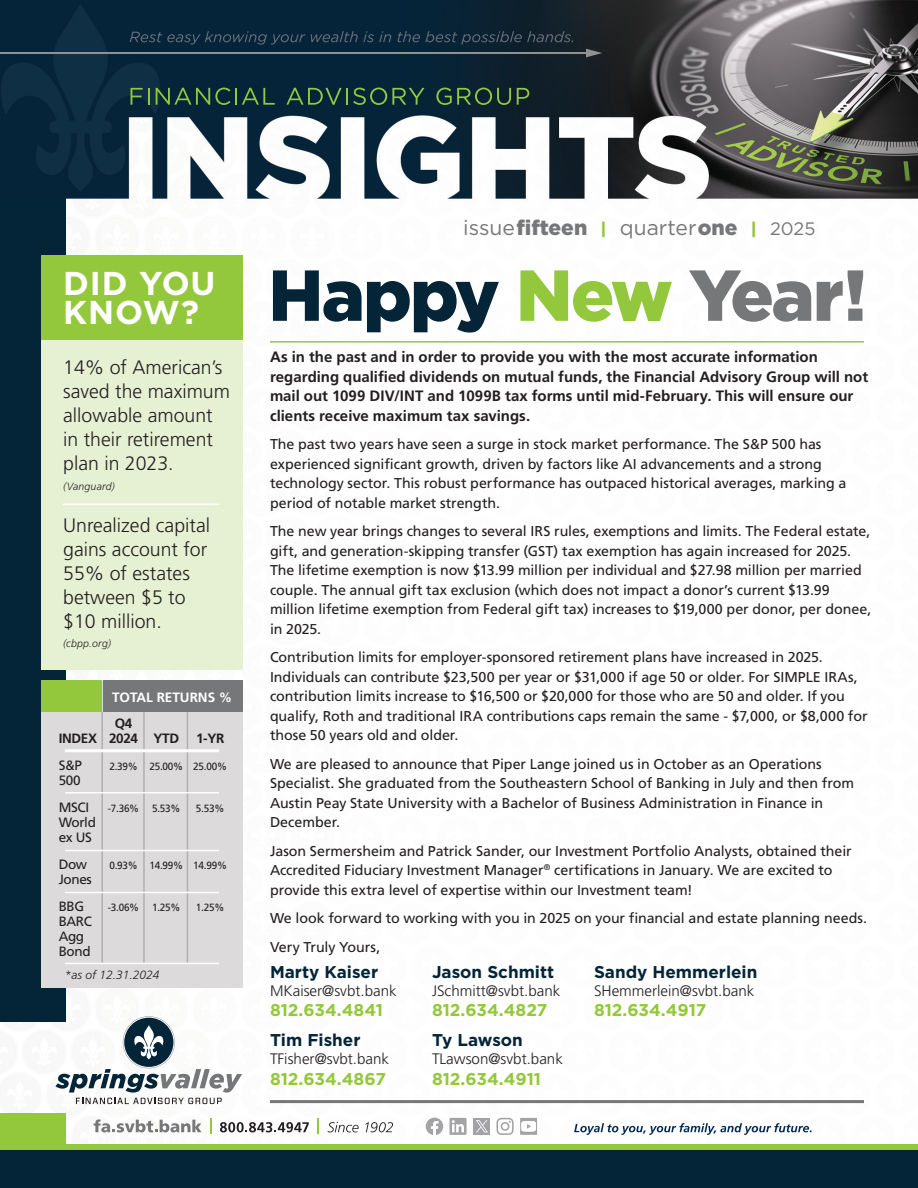
<style>
.page{position:relative;width:918px;height:1188px;background:#fff}
.page>*{position:absolute;margin:0;border:0;box-sizing:border-box;transform-origin:0 0}
.t1{font:900 72px "Gotham";letter-spacing:-.025em;color:#042438}
.t2{font:700 33px/28.5px "Gotham";letter-spacing:.025em;color:#fff}
.t3{font:21px "Gotham";color:#767779}
.t4{font:300 19.5px/24px "Frutiger";color:#231f20}
.t5{font:700 17.1px "Gotham";color:#94c83c}
.t6{font:700 17.1px "Gotham";color:#042438}
.t7{font:300 15.15px "Frutiger";color:#231f20}
.t8{font:700 15px/19.5px "Frutiger";color:#231f20}
.t9{font:14.25px/19.5px "Frutiger";letter-spacing:-.005em;color:#231f20}
.t10{font:13.5px/15px "Frutiger";letter-spacing:-.025em;color:#231f20}
.t11{font:700 13.5px/15px "Frutiger";letter-spacing:-.025em;color:#231f20;text-align:center}
.t12{font:700 13.5px "Frutiger";color:#fff}
.t13{font:italic 300 12px "Frutiger";color:#231f20}
.t14{font:10.5px "Frutiger";letter-spacing:-.025em;color:#231f20;scale:.95 1}
.t15{font:italic 300 10.5px "Frutiger";letter-spacing:.02em;color:#231f20}
.s1{font-weight:900}
.s2{font-weight:700;font-size:16.8px;color:#94c83c}
.s3{font-size:18px}
.s4{color:#94c83c}
.s5{color:#767779}
</style>
<div class="page">
<img style="left:0;top:0;width:918px;height:1135px">
<svg style="left:94px;top:1119px;width:108px;height:13px"></svg>
<svg style="left:210px;top:1118px;width:1px;height:16px"></svg>
<svg style="left:220px;top:1122px;width:89px;height:10px"></svg>
<svg style="left:318px;top:1118px;width:1px;height:16px"></svg>
<svg style="left:328px;top:1122px;width:31px;height:10px"></svg>
<svg style="left:365px;top:1122px;width:28px;height:10px"></svg>
<svg style="left:574px;top:1123px;width:238px;height:12px"></svg>
<div style="left:0;top:1113px;width:66px;height:57px;background:#94c83c"></div>
<div style="left:0;top:1144px;width:918px;height:44px;background:#94c83c"></div>
<div style="left:0;top:1150px;width:918px;height:38px;background:#042438"></div>
<svg style="left:131px;top:88px;width:19px;height:17px"></svg>
<svg style="left:156px;top:88px;width:119px;height:17px"></svg>
<svg style="left:286px;top:88px;width:139px;height:17px"></svg>
<svg style="left:436px;top:88px;width:75px;height:17px"></svg>
<svg style="left:517px;top:88px;width:12px;height:17px"></svg>
<svg style="left:130px;top:31px;width:175px;height:14px"></svg>
<svg style="left:311px;top:31px;width:80px;height:11px"></svg>
<svg style="left:398px;top:31px;width:175px;height:14px"></svg>
<hr style="left:0;top:52px;width:589px;height:2px;background:#919093">
<svg style="left:586px;top:49px;width:16px;height:8px"></svg>
<div style="left:0;top:195px;width:66px;height:827px;background:#042438"></div>
<div style="left:450px;top:1118px;width:17px;height:17px;background:#a3a3a5"></div>
<svg style="left:452px;top:1120px;width:12px;height:12px"></svg>
<svg style="left:496px;top:1118px;width:18px;height:17px"></svg>
<svg style="left:520px;top:1118px;width:17px;height:17px"></svg>
<svg style="left:426px;top:1118px;width:17px;height:17px"></svg>
<div style="left:473px;top:1118px;width:17px;height:17px;background:#a3a3a5"></div>
<svg style="left:476px;top:1120px;width:12px;height:12px"></svg>
<hr style="left:270px;top:1100px;width:594px;height:3px;background:#767779">
<svg style="left:56px;top:1016px;width:186px;height:88px"></svg>
<div style="left:41px;top:681px;width:202px;height:307px;background:#dcdadb"></div>
<div style="left:41px;top:259px;width:202px;height:411px;background:#e6f1d4"></div>
<div style="left:41px;top:255px;width:202px;height:84px;background:#94c83c"></div>
<hr style="left:63px;top:504px;width:156px;height:1px;background:#fff">
<hr style="left:101px;top:712px;width:2px;height:251px;background:#b0afb1">
<hr style="left:143px;top:712px;width:2px;height:251px;background:#b0afb1">
<hr style="left:187px;top:712px;width:1px;height:251px;background:#b0afb1">
<div style="left:103px;top:681px;width:140px;height:31px;background:#767779"></div>
<div style="left:41px;top:681px;width:60px;height:31px;background:#94c83c"></div>
<hr style="left:65px;top:749px;width:154px;height:3px;background:#fff">
<hr style="left:65px;top:792px;width:154px;height:2px;background:#fff">
<hr style="left:65px;top:850px;width:154px;height:1px;background:#fff">
<hr style="left:65px;top:892px;width:154px;height:1px;background:#fff">
<hr style="left:65px;top:963px;width:154px;height:1px;background:#fff">
<hr style="left:270px;top:341px;width:594px;height:2px;background:#94c83c">
<h2 class="t2" style="left:63px;top:269px;width:154px">DID YOU<br>KNOW?</h2>
<h3 class="t4" style="left:63px;top:356px;width:168px">14% of American’s saved the maximum allowable amount in their retirement plan in 2023.</h3>
<p class="t15" style="left:63px;top:480px;width:53px">(Vanguard)</p>
<h3 class="t4" style="left:63px;top:513px;width:148px">Unrealized capital gains account for<br>55% of estates between $5 to $10 million.</h3>
<p class="t15" style="left:63px;top:637px;width:49px">(cbpp.org)</p>
<p class="t11" style="left:59px;top:731px;width:40px">INDEX</p>
<p class="t10" style="left:59px;top:758px;width:25px">S&amp;P<br>500</p>
<p class="t10" style="left:59px;top:800px;width:39px">MSCI<br>World ex US</p>
<p class="t10" style="left:59px;top:857px;width:35px">Dow<br>Jones</p>
<p class="t10" style="left:59px;top:899px;width:35px">BBG<br>BARC<br>Agg<br>Bond</p>
<p class="t12" style="left:112px;top:690px;width:122px">TOTAL RETURNS %</p>
<p class="t11" style="left:109px;top:715px;width:31px">Q4<br>2024</p>
<p class="t14" style="left:109px;top:760px;width:31px">2.39%</p>
<p class="t14" style="left:108px;top:802px;width:35px">-7.36%</p>
<p class="t11" style="left:154px;top:730px;width:27px">YTD</p>
<p class="t14" style="left:149px;top:760px;width:37px">25.00%</p>
<p class="t14" style="left:152px;top:802px;width:31px">5.53%</p>
<p class="t11" style="left:196px;top:730px;width:30px">1-YR</p>
<p class="t14" style="left:193px;top:760px;width:37px">25.00%</p>
<p class="t14" style="left:196px;top:802px;width:31px">5.53%</p>
<p class="t14" style="left:109px;top:859px;width:31px">0.93%</p>
<p class="t14" style="left:108px;top:901px;width:35px">-3.06%</p>
<p class="t14" style="left:149px;top:859px;width:37px">14.99%</p>
<p class="t14" style="left:152px;top:901px;width:31px">1.25%</p>
<p class="t14" style="left:193px;top:859px;width:37px">14.99%</p>
<p class="t14" style="left:196px;top:901px;width:31px">1.25%</p>
<h3 class="t3" style="left:463px;top:214px;width:354px">issue<span class="s1">fifteen</span> <span class="s2">|</span> quarter<span class="s1">one</span> <span class="s2">|</span> <span class="s3">2025</span></h3>
<h1 class="t1" style="left:268px;top:246px;width:600px">Happy <span class="s4">New</span> <span class="s5">Year!</span></h1>
<p class="t8" style="left:270px;top:347px;width:600px">As in the past and in order to provide you with the most accurate information regarding qualified dividends on mutual funds, the Financial Advisory Group will not mail out 1099 DIV/INT and 1099B tax forms until mid-February. This will ensure our clients receive maximum tax savings.</p>
<p class="t9" style="left:270px;top:435px;width:578px">The past two years have seen a surge in stock market performance. The S&amp;P 500 has experienced significant growth, driven by factors like AI advancements and a strong technology sector. This robust performance has outpaced historical averages, marking a period of notable market strength.</p>
<p class="t9" style="left:270px;top:522px;width:603px">The new year brings changes to several IRS rules, exemptions and limits. The Federal estate, gift, and generation-skipping transfer (GST) tax exemption has again increased for 2025.<br>The lifetime exemption is now $13.99 million per individual and $27.98 million per married couple. The annual gift tax exclusion (which does not impact a donor’s current $13.99 million lifetime exemption from Federal gift tax) increases to $19,000 per donor, per donee, in 2025.</p>
<p class="t9" style="left:270px;top:648px;width:599px">Contribution limits for employer-sponsored retirement plans have increased in 2025.<br>Individuals can contribute $23,500 per year or $31,000 if age 50 or older. For SIMPLE IRAs, contribution limits increase to $16,500 or $20,000 for those who are 50 and older. If you qualify, Roth and traditional IRA contributions caps remain the same - $7,000, or $8,000 for those 50 years old and older.</p>
<p class="t9" style="left:270px;top:754px;width:586px">We are pleased to announce that Piper Lange joined us in October as an Operations Specialist. She graduated from the Southeastern School of Banking in July and then from Austin Peay State University with a Bachelor of Business Administration in Finance in December.</p>
<p class="t9" style="left:270px;top:841px;width:583px">Jason Sermersheim and Patrick Sander, our Investment Portfolio Analysts, obtained their<br>Accredited Fiduciary Investment Manager<sup>®</sup> certifications in January. We are excited to provide this extra level of expertise within our Investment team!</p>
<p class="t9" style="left:270px;top:904px;width:599px;line-height:28.5px">We look forward to working with you in 2025 on your financial and estate planning needs.<br>Very Truly Yours,</p>
<p class="t13" style="left:65px;top:968px;width:96px">*as of 12.31.2024</p>
<p class="t6" style="left:270px;top:960px;width:110px">Marty Kaiser</p>
<p class="t6" style="left:432px;top:960px;width:124px">Jason Schmitt</p>
<p class="t6" style="left:594px;top:960px;width:165px">Sandy Hemmerlein</p>
<p class="t7" style="left:270px;top:982px;width:128px">MKaiser@svbt.bank</p>
<p class="t7" style="left:432px;top:982px;width:130px">JSchmitt@svbt.bank</p>
<p class="t7" style="left:594px;top:982px;width:162px">SHemmerlein@svbt.bank</p>
<p class="t5" style="left:270px;top:999px;width:114px">812.634.4841</p>
<p class="t5" style="left:432px;top:999px;width:117px">812.634.4827</p>
<p class="t5" style="left:594px;top:999px;width:114px">812.634.4917</p>
<p class="t6" style="left:270px;top:1029px;width:92px">Tim Fisher</p>
<p class="t6" style="left:432px;top:1029px;width:92px">Ty Lawson</p>
<p class="t7" style="left:270px;top:1050px;width:121px">TFisher@svbt.bank</p>
<p class="t7" style="left:432px;top:1050px;width:133px">TLawson@svbt.bank</p>
<p class="t5" style="left:270px;top:1067px;width:117px">812.634.4867</p>
<p class="t5" style="left:432px;top:1067px;width:111px">812.634.4911</p>
</div>
